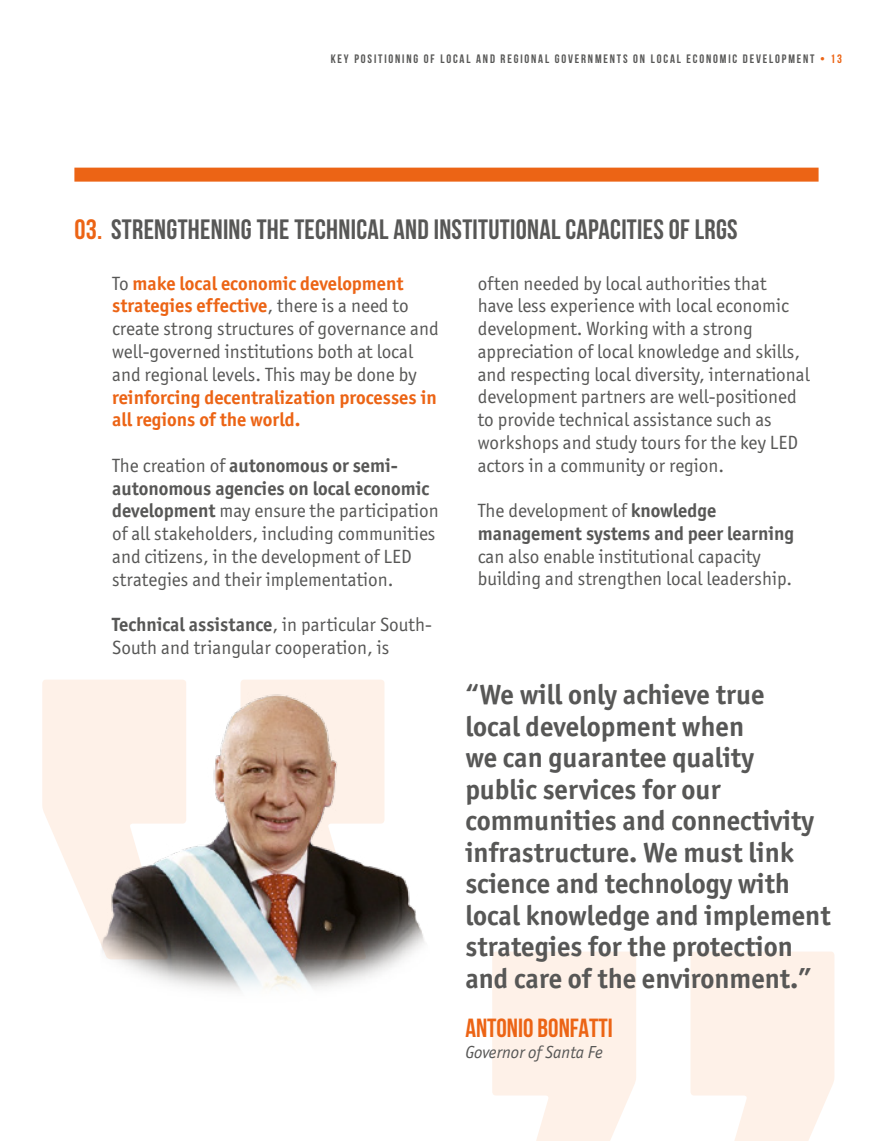
<style>
.page{position:relative;width:893px;height:1141px;background:#fff}
.page>*{position:absolute;margin:0;border:0;box-sizing:border-box;transform-origin:0 0}
.t1{font:28px/31.5px "Officina San ITC Bold OS";color:#575756}
.t2{font:700 28px "Bebas Neue";letter-spacing:.01em;color:#575756}
.t3{font:700 26.25px "Bebas Neue";color:#ec6415}
.t4{font:19.25px/22.8px "Officina San ITC Book OS";color:#575756}
.t5{font:700 19.25px/22.8px "Officina San ITC";color:#575756}
.t6{font:700 19.25px/22.8px "Officina San ITC";color:#ec6415}
.t7{font:17.5px "Officina San ITC Book Ital OS";color:#575756}
.t8{font:700 12.25px "Bebas Neue";letter-spacing:.15em;color:#575756}
.s1{color:#ec6415}
.s2{font-family:"Officina San ITC Book OS";font-weight:400;color:#575756}
.s3{font-family:"Officina San ITC Book OS";font-weight:400}
.s4{font-family:"Officina San ITC";font-weight:700}
</style>
<div class="page">
<svg style="left:42px;top:680px;width:13px;height:157px;background:#fef2ea"></svg>
<svg style="left:492px;top:952px;width:342px;height:189px;fill:#fef1e8"></svg>
<img style="left:55px;top:680px;width:370px;height:311px">
<div style="left:74px;top:168px;width:745px;height:14px;background:#ec6415"></div>
<p class="t8" style="left:331px;top:52px;width:513px">KEY POSITIONING OF LOCAL AND REGIONAL GOVERNMENTS ON LOCAL ECONOMIC DEVELOPMENT <span class="s1">• 13</span></p>
<h1 class="t2" style="left:74px;top:214px;width:665px"><span class="s1">03.</span> STRENGTHENING THE TECHNICAL AND INSTITUTIONAL CAPACITIES OF LRGS</h1>
<p class="t6" style="left:112px;top:272px;width:298px"><span class="s2">To</span> make local economic development strategies effective<span class="s2">, there is a need to</span></p>
<p class="t4" style="left:112px;top:317px;width:328px">create strong structures of governance and well-governed institutions both at local and regional levels. This may be done by</p>
<p class="t6" style="left:112px;top:385px;width:326px">reinforcing decentralization processes in all regions of the world.</p>
<p class="t5" style="left:112px;top:454px;width:319px"><span class="s3">The creation of</span> autonomous or semi&shy;autonomous agencies on local economic</p>
<p class="t4" style="left:112px;top:499px;width:328px"><span class="s4">development</span> may ensure the participation of all stakeholders, including communities and citizens, in the development of LED strategies and their implementation.</p>
<p class="t5" style="left:112px;top:613px;width:321px">Technical assistance<span class="s3">, in particular South-</span></p>
<p class="t4" style="left:112px;top:636px;width:279px">South and triangular cooperation, is</p>
<p class="t4" style="left:478px;top:272px;width:334px">often needed by local authorities that<br>have less experience with local economic development. Working with a strong appreciation of local knowledge and skills, and respecting local diversity, international development partners are well-positioned to provide technical assistance such as workshops and study tours for the key LED actors in a community or region.</p>
<p class="t4" style="left:478px;top:499px;width:240px">The development of <span class="s4">knowledge</span></p>
<p class="t5" style="left:478px;top:522px;width:318px">management systems and peer learning</p>
<p class="t4" style="left:478px;top:545px;width:316px">can also enable institutional capacity building and strengthen local leadership.</p>
<p class="t1" style="left:465px;top:679px;width:367px">“We will only achieve true<br>local development when<br>we can guarantee quality public services for our communities and connectivity infrastructure. We must link science and technology with local knowledge and implement strategies for the protection and care of the environment.”</p>
<h2 class="t3" style="left:465px;top:1013px;width:149px">ANTONIO BONFATTI</h2>
<p class="t7" style="left:465px;top:1042px;width:139px">Governor of Santa Fe</p>
</div>
